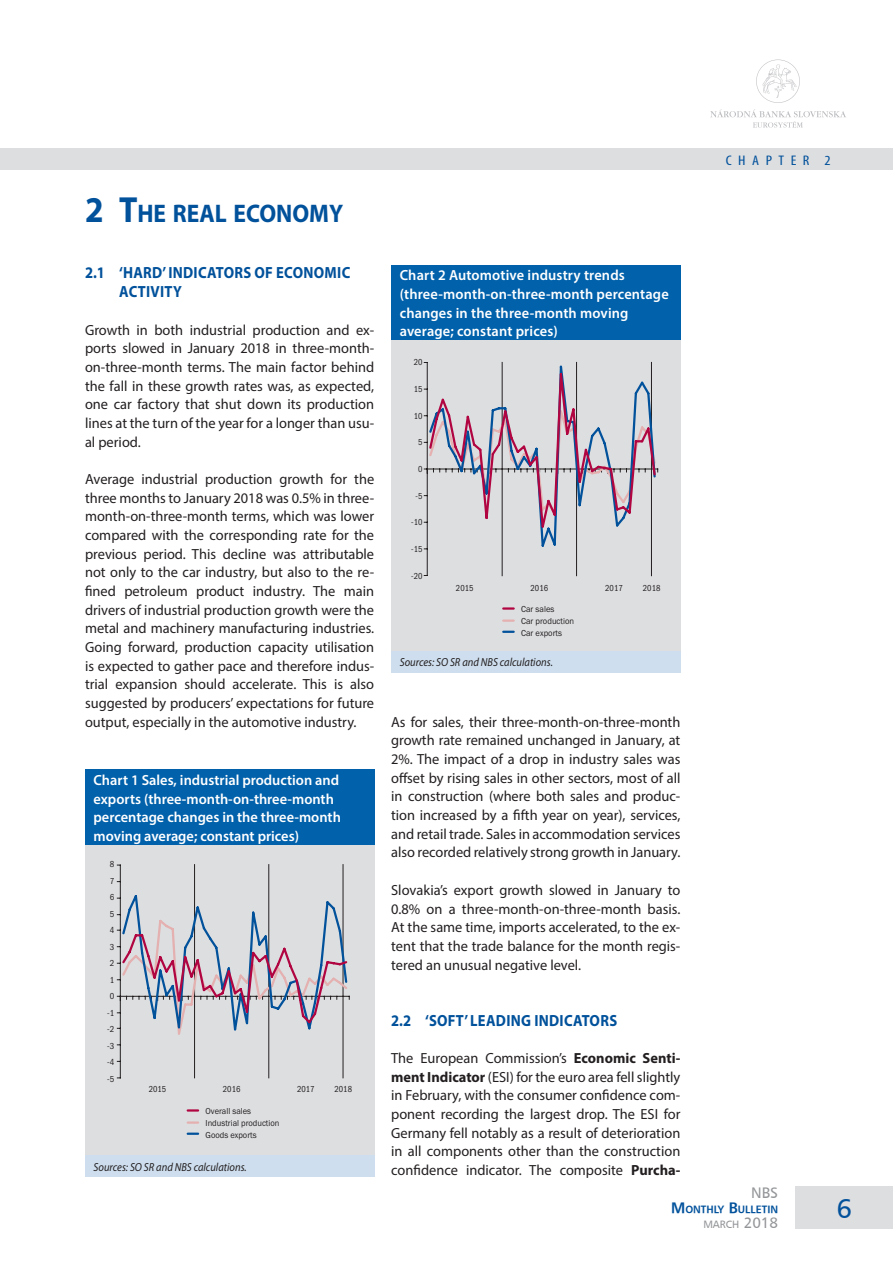
<style>
.page{position:relative;width:893px;height:1263px;background:#fff}
.page>*{position:absolute;margin:0;border:0;box-sizing:border-box;transform-origin:0 0}
.t1{font:27px "Humanist 777 AT";color:#01519b}
._1_nadpis_1{font:700 25.5px "Myriad Pro";color:#01519b;scale:.92 1}
._1_nadpis_2{font:700 16.2px/18.8px "Myriad Pro";letter-spacing:.02em;color:#01519b;scale:.9 1}
.t2{font:15px "Humanist 777 AT";color:#939598}
._1_text{font:14.7px/18.6px "Myriad Pro";color:#231f20;text-align:justify}
._3_graf_NADPIS{font:600 14.7px/18.8px "Myriad Pro";color:#fff}
.t3{font:condensed 13.95px "Myriad Pro";letter-spacing:.405em;color:#01519b;scale:1.15 1}
._3_graf_ZDROJ{font:italic 11.7px "Myriad Pro";color:#231f20;scale:.9 1}
.t4{font:10.5px "Humanist 777 AT Bold";color:#01519b}
.t5{font:10.5px "Humanist 777 AT";color:#939598}
.t6{font:condensed 9px "Franklin Got Itc TEE";color:#231f20;scale:.95 1}
.t7{font:9px/12px "Franklin Got Itc TEE";color:#231f20;scale:.94 1}
.t8{font:9px/12px "Franklin Got Itc TEE";color:#231f20;scale:.95 1}
.t9{font:condensed 9px/16.5px "Franklin Got Itc TEE";color:#231f20;text-align:justify}
.s1{font-size:36.45px}
.s2{font-weight:700}
.s3{font-size:15px}
</style>
<div class="page">
<div style="left:0;top:149px;width:893px;height:21px;background:#dddee0"></div>
<svg style="left:710px;top:109px;width:136px;height:19px"></svg>
<svg style="left:756px;top:60px;width:44px;height:43px"></svg>
<div style="left:795px;top:1186px;width:98px;height:43px;background:#dddee0"></div>
<div style="left:391px;top:265px;width:289px;height:76px;background:#0161ab"></div>
<div style="left:391px;top:341px;width:289px;height:310px;background:#dddee0"></div>
<div style="left:391px;top:651px;width:289px;height:21px;background:#cedeee"></div>
<div style="left:85px;top:770px;width:289px;height:75px;background:#0161ab"></div>
<div style="left:85px;top:845px;width:289px;height:310px;background:#dddee0"></div>
<div style="left:85px;top:1155px;width:289px;height:22px;background:#cedeee"></div>
<svg style="left:188px;top:1121px;width:10px;height:3px"></svg>
<svg style="left:188px;top:1132px;width:10px;height:3px"></svg>
<svg style="left:188px;top:1109px;width:10px;height:2px"></svg>
<hr style="left:120px;top:865px;width:1px;height:213px;background:#231f20">
<hr style="left:194px;top:864px;width:1px;height:214px;background:#231f20">
<hr style="left:268px;top:864px;width:1px;height:214px;background:#231f20">
<hr style="left:343px;top:864px;width:1px;height:214px;background:#231f20">
<svg style="left:117px;top:893px;width:233px;height:143px"></svg>
<svg style="left:503px;top:619px;width:11px;height:3px"></svg>
<svg style="left:503px;top:631px;width:11px;height:2px"></svg>
<svg style="left:503px;top:607px;width:11px;height:3px"></svg>
<hr style="left:427px;top:362px;width:1px;height:213px;background:#231f20">
<hr style="left:502px;top:362px;width:1px;height:214px;background:#231f20">
<hr style="left:576px;top:362px;width:1px;height:214px;background:#231f20">
<hr style="left:651px;top:362px;width:1px;height:214px;background:#231f20">
<svg style="left:424px;top:362px;width:234px;height:188px"></svg>
<p class="_1_nadpis_1" style="left:85px;top:197px;width:282px"><span class="s1">2 T</span>HE REAL ECONOMY</p>
<p class="t3" style="left:726px;top:152px;width:93px">CHAPTER 2</p>
<p class="_1_nadpis_2" style="left:119px;top:263px;width:258px;text-indent:-34px">2.1 ‘HARD’ INDICATORS OF ECONOMIC<br>ACTIVITY</p>
<p class="_1_text" style="left:85px;top:320px;width:291px">Growth in both industrial production and ex&shy;ports slowed in January 2018 in three-month&shy;on-three-month terms. The main factor behind the fall in these growth rates was, as expected, one car factory that shut down its production lines at the turn of the year for a longer than usu&shy;al period.</p>
<p class="_1_text" style="left:85px;top:469px;width:291px">Average industrial production growth for the three months to January 2018 was 0.5% in three&shy;month-on-three-month terms, which was lower compared with the corresponding rate for the previous period. This decline was attributable not only to the car industry, but also to the re&shy;fined petroleum product industry. The main drivers of industrial production growth were the metal and machinery manufacturing industries.<br>Going forward, production capacity utilisation is expected to gather pace and therefore indus&shy;trial expansion should accelerate. This is also suggested by producers’ expectations for future output, especially in the automotive industry.</p>
<p class="_3_graf_NADPIS" style="left:94px;top:770px;width:249px">Chart 1 Sales, industrial production and exports (three-month-on-three-month percentage changes in the three-month moving average; constant prices)</p>
<p class="t9" style="left:107px;top:856px;width:9px">8<br>7<br>6<br>5<br>4<br>3<br>2<br>1<br>0 -1 -2 -3 -4 -5</p>
<p class="t6" style="left:149px;top:1084px;width:20px">2015</p>
<p class="t6" style="left:223px;top:1084px;width:20px">2016</p>
<p class="t6" style="left:297px;top:1084px;width:20px">2017</p>
<p class="t6" style="left:335px;top:1084px;width:20px">2018</p>
<p class="t7" style="left:206px;top:1105px;width:80px">Overall sales<br>Industrial production<br>Goods exports</p>
<p class="_3_graf_ZDROJ" style="left:94px;top:1159px;width:172px">Sources: SO SR and NBS calculations.</p>
<p class="_3_graf_NADPIS" style="left:400px;top:266px;width:271px">Chart 2 Automotive industry trends (three-month-on-three-month percentage changes in the three-month moving average; constant prices)</p>
<p class="t6" style="left:414px;top:357px;width:11px">20</p>
<p class="t6" style="left:414px;top:384px;width:11px">15</p>
<p class="t6" style="left:414px;top:410px;width:11px">10</p>
<p class="t6" style="left:418px;top:437px;width:6px">5</p>
<p class="t6" style="left:418px;top:464px;width:6px">0</p>
<p class="t6" style="left:416px;top:491px;width:9px">-5</p>
<p class="t6" style="left:411px;top:517px;width:13px">-10</p>
<p class="t6" style="left:411px;top:544px;width:13px">-15</p>
<p class="t6" style="left:411px;top:571px;width:13px">-20</p>
<p class="t6" style="left:456px;top:583px;width:20px">2015</p>
<p class="t6" style="left:531px;top:583px;width:20px">2016</p>
<p class="t6" style="left:605px;top:583px;width:20px">2017</p>
<p class="t6" style="left:643px;top:583px;width:20px">2018</p>
<p class="t8" style="left:521px;top:603px;width:57px">Car sales<br>Car production<br>Car exports</p>
<p class="_3_graf_ZDROJ" style="left:400px;top:655px;width:172px">Sources: SO SR and NBS calculations.</p>
<p class="_1_text" style="left:391px;top:712px;width:291px">As for sales, their three-month-on-three-month growth rate remained unchanged in January, at 2%. The impact of a drop in industry sales was offset by rising sales in other sectors, most of all in construction (where both sales and produc&shy;tion increased by a fifth year on year), services, and retail trade. Sales in accommodation services also recorded relatively strong growth in January.</p>
<p class="_1_text" style="left:391px;top:880px;width:291px">Slovakia’s export growth slowed in January to 0.8% on a three-month-on-three-month basis.<br>At the same time, imports accelerated, to the ex&shy;tent that the trade balance for the month regis&shy;tered an unusual negative level.</p>
<p class="_1_nadpis_2" style="left:391px;top:1010px;width:253px">2.2 ‘SOFT’ LEADING INDICATORS</p>
<p class="_1_text" style="left:391px;top:1048px;width:291px">The European Commission’s <span class="s2">Economic Senti&shy;ment Indicator</span> (ESI) for the euro area fell slightly in February, with the consumer confidence com&shy;ponent recording the largest drop. The ESI for Germany fell notably as a result of deterioration in all components other than the construction confidence indicator. The composite <span class="s2">Purcha-</span></p>
<p class="t2" style="left:751px;top:1184px;width:29px">NBS</p>
<p class="t4" style="left:671px;top:1203px;width:109px"><span class="s3">M</span>ONTHLY <span class="s3">B</span>ULLETIN</p>
<p class="t5" style="left:703px;top:1219px;width:76px">MARCH <span class="s3">2018</span></p>
<p class="t1" style="left:836px;top:1193px;width:17px">6</p>
</div>
